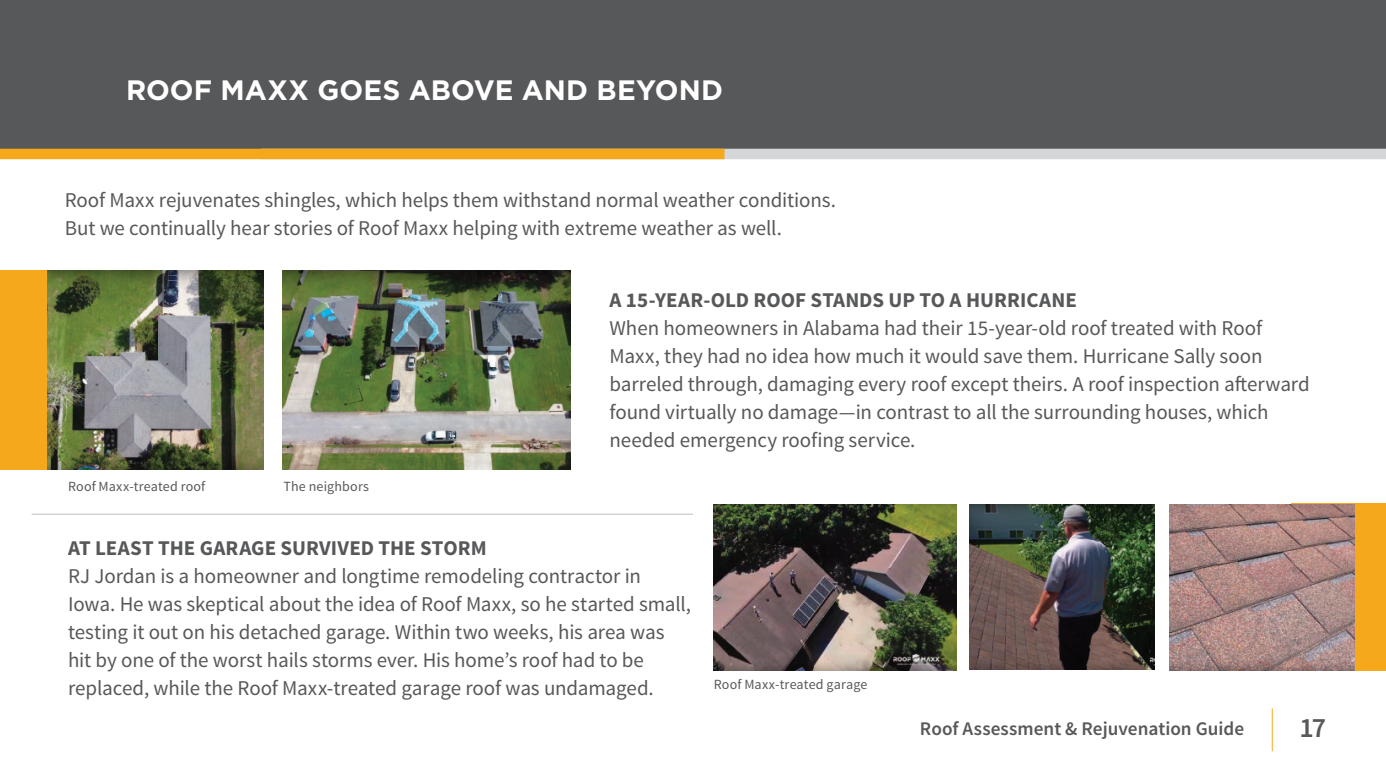
<style>
.page{position:relative;width:1386px;height:782px;background:#fff}
.page>*{position:absolute;margin:0;border:0;box-sizing:border-box;transform-origin:0 0}
.t1{font:700 28px "Gotham";letter-spacing:.005em;color:#fff}
.t2{font:600 28px "Source Sans Pro";color:#57585a}
.t3{font:21px/28px "Source Sans Pro";letter-spacing:-.005em;color:#57585a}
.t4{font:700 21px "Source Sans Pro";color:#57585a}
.t5{font:600 19.25px "Source Sans Pro";color:#57585a}
.t6{font:14px "Source Sans Pro";letter-spacing:.01em;color:#57585a}
</style>
<div class="page">
<div style="left:0;top:0;width:1386px;height:149px;background:#57585a"></div>
<div style="left:261px;top:149px;width:1125px;height:10px;background:#d5d6d8"></div>
<hr style="left:1272px;top:708px;width:1px;height:42px;background:#f5a81c">
<div style="left:0;top:149px;width:725px;height:10px;background:#f5a81c"></div>
<div style="left:0;top:270px;width:252px;height:199px;background:#f5a81c"></div>
<div style="left:1292px;top:503px;width:94px;height:167px;background:#f5a81c"></div>
<img style="left:713px;top:504px;width:243px;height:166px">
<img style="left:970px;top:504px;width:184px;height:165px">
<img style="left:1170px;top:504px;width:184px;height:166px">
<img style="left:47px;top:270px;width:217px;height:199px">
<img style="left:282px;top:270px;width:289px;height:199px">
<hr style="left:32px;top:513px;width:661px;height:1px;background:#bcbdc0">
<h1 class="t1" style="left:126px;top:77px;width:599px">ROOF MAXX GOES ABOVE AND BEYOND</h1>
<p class="t3" style="left:65px;top:188px;width:773px">Roof Maxx rejuvenates shingles, which helps them withstand normal weather conditions.<br>But we continually hear stories of Roof Maxx helping with extreme weather as well.</p>
<p class="t6" style="left:68px;top:480px;width:139px">Roof Maxx-treated roof</p>
<p class="t6" style="left:284px;top:480px;width:87px">The neighbors</p>
<p class="t4" style="left:610px;top:291px;width:469px">A 15-YEAR-OLD ROOF STANDS UP TO A HURRICANE</p>
<p class="t3" style="left:610px;top:315px;width:702px">When homeowners in Alabama had their 15-year-old roof treated with Roof Maxx, they had no idea how much it would save them. Hurricane Sally soon barreled through, damaging every roof except theirs. A roof inspection afterward found virtually no damage—in contrast to all the surrounding houses, which needed emergency roofing service.</p>
<p class="t4" style="left:68px;top:539px;width:420px">AT LEAST THE GARAGE SURVIVED THE STORM</p>
<p class="t3" style="left:68px;top:563px;width:625px">RJ Jordan is a homeowner and longtime remodeling contractor in Iowa. He was skeptical about the idea of Roof Maxx, so he started small, testing it out on his detached garage. Within two weeks, his area was hit by one of the worst hails storms ever. His home’s roof had to be replaced, while the Roof Maxx-treated garage roof was undamaged.</p>
<p class="t6" style="left:714px;top:678px;width:155px">Roof Maxx-treated garage</p>
<p class="t5" style="left:920px;top:720px;width:326px">Roof Assessment &amp; Rejuvenation Guide</p>
<h1 class="t2" style="left:1299px;top:715px;width:28px">17</h1>
</div>
